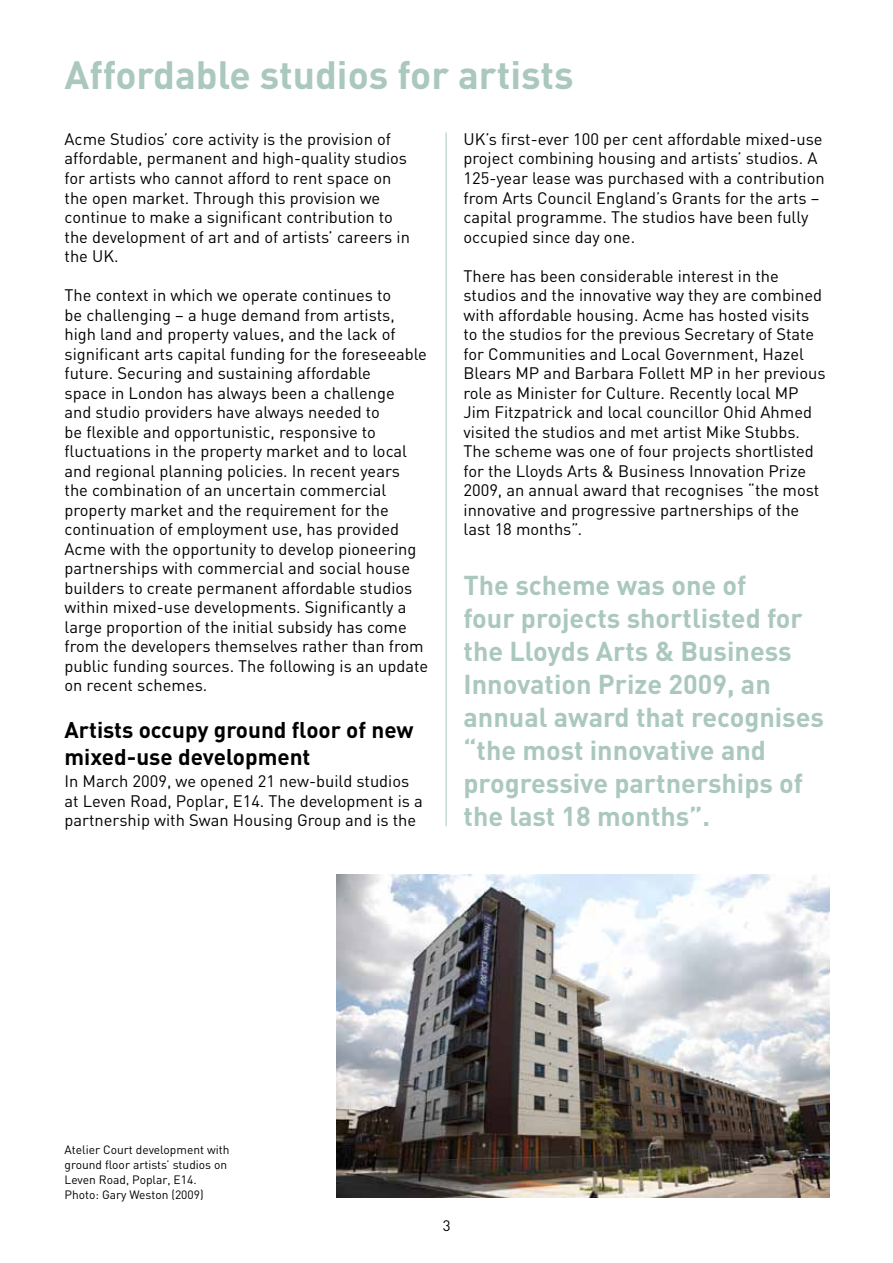
<style>
.page{position:relative;width:893px;height:1263px;background:#fff}
.page>*{position:absolute;margin:0;border:0;box-sizing:border-box;transform-origin:0 0}
.t1{font:700 39px "DIN";color:#abc8be}
.t2{font:700 27px/33px "DIN";color:#abc8be}
.t3{font:700 22.5px/27px "DIN";color:#000}
.t4{font:16.5px/19.5px "DIN";color:#000}
.t5{font:15px "DIN";color:#000}
.t6{font:12px/15px "DIN";color:#000}
.s1{font-style:italic}
</style>
<div class="page">
<hr style="left:446px;top:132px;width:1px;height:694px;background:#abc8be">
<img style="left:336px;top:874px;width:493px;height:323px">
<h1 class="t1" style="left:65px;top:49px;width:511px">Affordable studios for artists</h1>
<p class="t4" style="left:65px;top:130px;width:347px">Acme Studios’ core activity is the provision of affordable, permanent and high-quality studios for artists who cannot afford to rent space on the open market. Through this provision we continue to make a significant contribution to the development of art and of artists’ careers in the UK.</p>
<p class="t4" style="left:65px;top:286px;width:365px">The context in which we operate continues to<br>be challenging – a huge demand from artists, high land and property values, and the lack of significant arts capital funding for the foreseeable future. Securing and sustaining affordable<br>space in London has always been a challenge<br>and studio providers have always needed to<br>be flexible and opportunistic, responsive to fluctuations in the property market and to local and regional planning policies. In recent years<br>the combination of an uncertain commercial property market and the requirement for the continuation of employment use, has provided Acme with the opportunity to develop pioneering partnerships with commercial and social house builders to create permanent affordable studios within mixed-use developments. Significantly a large proportion of the initial subsidy has come from the developers themselves rather than from public funding sources. The following is an update on recent schemes.</p>
<h3 class="t3" style="left:65px;top:715px;width:350px">Artists occupy ground floor of new mixed-use development</h3>
<p class="t4" style="left:65px;top:772px;width:360px">In March 2009, we opened 21 new-build studios at Leven Road, Poplar, E14. The development is a partnership with Swan Housing Group and is the</p>
<p class="t4" style="left:463px;top:130px;width:363px">UK’s first-ever 100 per cent affordable mixed-use project combining housing and artists’ studios. A 125-year lease was purchased with a contribution from Arts Council England’s Grants for the arts – capital programme. The studios have been fully occupied since day one.</p>
<p class="t4" style="left:463px;top:266px;width:364px">There has been considerable interest in the studios and the innovative way they are combined with affordable housing. Acme has hosted visits to the studios for the previous Secretary of State for Communities and Local Government, Hazel Blears MP and Barbara Follett MP in her previous role as Minister for Culture. Recently local MP Jim Fitzpatrick and local councillor Ohid Ahmed visited the studios and met artist Mike Stubbs.<br>The scheme was one of four projects shortlisted for the Lloyds Arts &amp; Business Innovation Prize 2009, an annual award that recognises “the most innovative and progressive partnerships of the last 18 months”<span class="s1">.</span></p>
<h2 class="t2" style="left:463px;top:568px;width:362px">The scheme was one of<br>four projects shortlisted for the Lloyds Arts &amp; Business<br>Innovation Prize 2009, an annual award that recognises “the most innovative and progressive partnerships of the last 18 months”.</h2>
<p class="t6" style="left:65px;top:1142px;width:167px">Atelier Court development with ground floor artists’ studios on<br>Leven Road, Poplar, E14.<br>Photo: Gary Weston (2009)</p>
<p class="t5" style="left:443px;top:1217px;width:9px">3</p>
</div>
